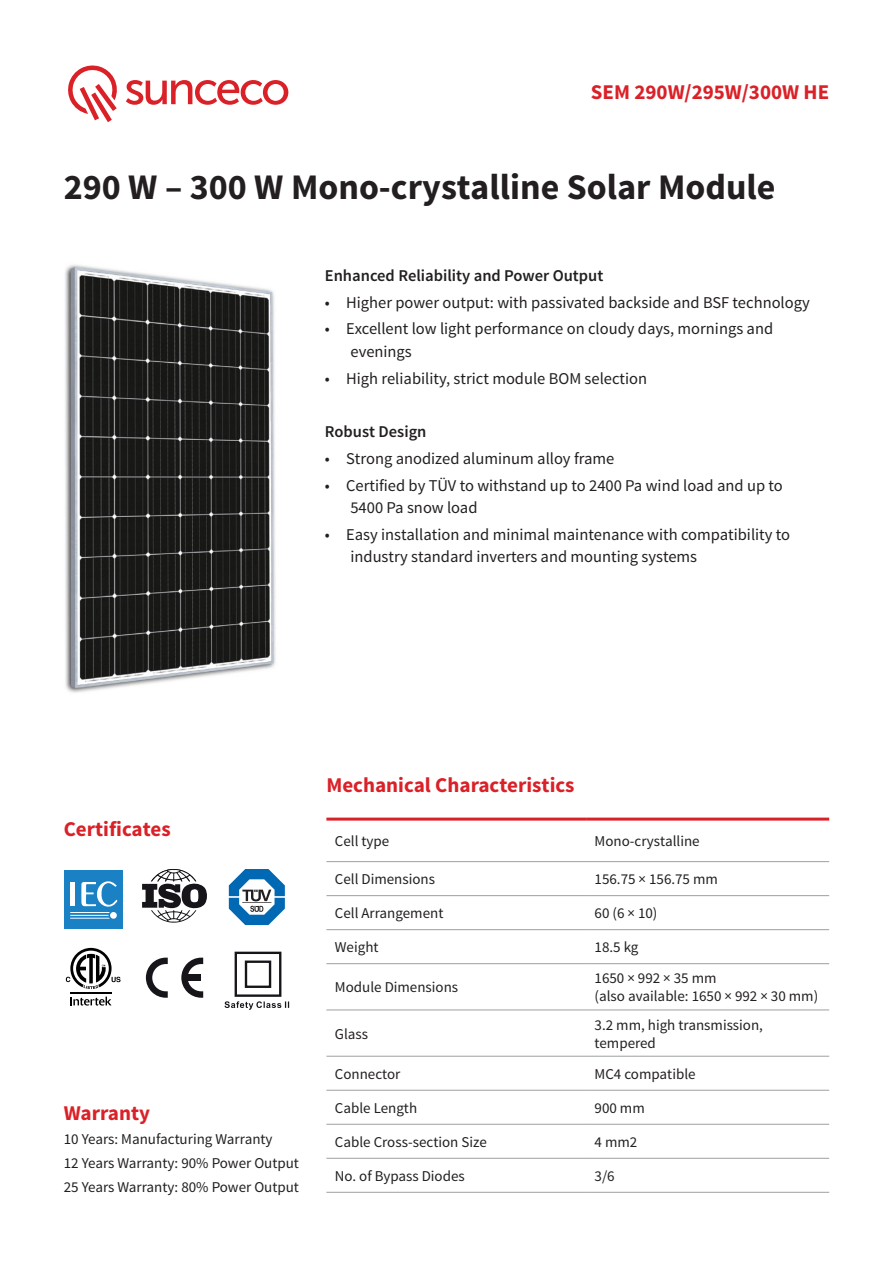
<style>
.page{position:relative;width:893px;height:1263px;background:#fff}
.page>*{position:absolute;margin:0;border:0;box-sizing:border-box;transform-origin:0 0}
.t1{font:700 36px "Source Sans Pro";color:#231f20}
.t2{font:700 21px "Source Sans Pro";color:#da2128}
.t3{font:16.5px/22.5px "Source Sans Pro";color:#231f20}
.t4{font:600 16.5px "Source Sans Pro";color:#231f20}
.tablica{font:15px/24px "Source Sans Pro";color:#231f20}
</style>
<div class="page">
<svg style="left:126px;top:80px;width:162px;height:25px"></svg>
<svg style="left:68px;top:65px;width:49px;height:57px"></svg>
<div style="left:64px;top:870px;width:59px;height:58px;background:#1981c4"></div>
<svg style="left:70px;top:881px;width:47px;height:38px"></svg>
<svg style="left:181px;top:958px;width:22px;height:40px"></svg>
<div style="left:183px;top:974px;width:18px;height:7px;background:#17141a"></div>
<svg style="left:146px;top:958px;width:22px;height:40px"></svg>
<svg style="left:225px;top:951px;width:64px;height:59px"></svg>
<svg style="left:142px;top:869px;width:65px;height:54px"></svg>
<svg style="left:229px;top:869px;width:56px;height:56px"></svg>
<svg style="left:70px;top:997px;width:41px;height:8px"></svg>
<hr style="left:70px;top:992px;width:42px;height:1px;background:#000001">
<svg style="left:66px;top:948px;width:55px;height:41px"></svg>
<hr style="left:326px;top:861px;width:260px;height:1px;background:#9d9fa2">
<hr style="left:586px;top:861px;width:243px;height:1px;background:#9d9fa2">
<hr style="left:326px;top:895px;width:260px;height:1px;background:#9d9fa2">
<hr style="left:586px;top:895px;width:243px;height:1px;background:#9d9fa2">
<hr style="left:326px;top:929px;width:260px;height:1px;background:#9d9fa2">
<hr style="left:586px;top:929px;width:243px;height:1px;background:#9d9fa2">
<hr style="left:326px;top:963px;width:260px;height:1px;background:#9d9fa2">
<hr style="left:586px;top:963px;width:243px;height:1px;background:#9d9fa2">
<hr style="left:326px;top:1009px;width:260px;height:1px;background:#9d9fa2">
<hr style="left:586px;top:1009px;width:243px;height:1px;background:#9d9fa2">
<hr style="left:326px;top:1056px;width:260px;height:1px;background:#9d9fa2">
<hr style="left:586px;top:1056px;width:243px;height:1px;background:#9d9fa2">
<hr style="left:326px;top:1090px;width:260px;height:1px;background:#9d9fa2">
<hr style="left:586px;top:1090px;width:243px;height:1px;background:#9d9fa2">
<hr style="left:326px;top:1124px;width:260px;height:1px;background:#9d9fa2">
<hr style="left:586px;top:1124px;width:243px;height:1px;background:#9d9fa2">
<hr style="left:326px;top:1158px;width:260px;height:1px;background:#9d9fa2">
<hr style="left:586px;top:1158px;width:243px;height:1px;background:#9d9fa2">
<hr style="left:326px;top:1192px;width:260px;height:1px;background:#9d9fa2">
<hr style="left:586px;top:1192px;width:243px;height:1px;background:#9d9fa2">
<hr style="left:326px;top:817px;width:260px;height:3px;background:#da2128">
<hr style="left:586px;top:817px;width:243px;height:3px;background:#da2128">
<img style="left:65px;top:265px;width:211px;height:428px">
<p class="t2" style="left:591px;top:79px;width:240px">SEM 290W/295W/300W HE</p>
<p class="t1" style="left:64px;top:164px;width:713px">290 W – 300 W Mono-crystalline Solar Module</p>
<p class="t4" style="left:325px;top:265px;width:280px">Enhanced Reliability and Power Output</p>
<p class="t3" style="left:325px;top:291px;width:486px">• Higher power output: with passivated backside and BSF technology</p>
<p class="t3" style="left:350px;top:318px;width:424px;text-indent:-26px">• Excellent low light performance on cloudy days, mornings and evenings</p>
<p class="t3" style="left:325px;top:367px;width:324px">• High reliability, strict module BOM selection</p>
<p class="t4" style="left:325px;top:421px;width:103px">Robust Design</p>
<p class="t3" style="left:325px;top:447px;width:291px">• Strong anodized aluminum alloy frame</p>
<p class="t3" style="left:350px;top:474px;width:434px;text-indent:-26px">• Certified by TÜV to withstand up to 2400 Pa wind load and up to<br>5400 Pa snow load</p>
<p class="t3" style="left:350px;top:523px;width:441px;text-indent:-26px">• Easy installation and minimal maintenance with compatibility to industry standard inverters and mounting systems</p>
<p class="t2" style="left:64px;top:816px;width:109px">Certificates</p>
<p class="t2" style="left:64px;top:1099px;width:88px">Warranty</p>
<p class="tablica" style="left:64px;top:1127px;width:237px">10 Years: Manufacturing Warranty<br>12 Years Warranty: 90% Power Output<br>25 Years Warranty: 80% Power Output</p>
<p class="t2" style="left:326px;top:772px;width:250px">Mechanical Characteristics</p>
<p class="tablica" style="left:335px;top:829px;width:56px">Cell type</p>
<p class="tablica" style="left:595px;top:829px;width:107px">Mono-crystalline</p>
<p class="tablica" style="left:335px;top:867px;width:102px">Cell Dimensions</p>
<p class="tablica" style="left:595px;top:867px;width:125px">156.75 × 156.75 mm</p>
<p class="tablica" style="left:335px;top:901px;width:110px">Cell Arrangement</p>
<p class="tablica" style="left:595px;top:901px;width:64px">60 (6 × 10)</p>
<p class="tablica" style="left:335px;top:935px;width:45px">Weight</p>
<p class="tablica" style="left:595px;top:935px;width:45px">18.5 kg</p>
<p class="tablica" style="left:335px;top:976px;width:125px">Module Dimensions</p>
<p class="tablica" style="left:595px;top:970px;width:225px;line-height:18px">1650 × 992 × 35 mm<br>(also available: 1650 × 992 × 30 mm)</p>
<p class="tablica" style="left:335px;top:1022px;width:35px">Glass</p>
<p class="tablica" style="left:595px;top:1016px;width:170px;line-height:18px">3.2 mm, high transmission, tempered</p>
<p class="tablica" style="left:335px;top:1062px;width:67px">Connector</p>
<p class="tablica" style="left:595px;top:1062px;width:103px">MC4 compatible</p>
<p class="tablica" style="left:335px;top:1096px;width:84px">Cable Length</p>
<p class="tablica" style="left:595px;top:1096px;width:52px">900 mm</p>
<p class="tablica" style="left:335px;top:1130px;width:153px">Cable Cross-section Size</p>
<p class="tablica" style="left:595px;top:1130px;width:44px">4 mm2</p>
<p class="tablica" style="left:335px;top:1164px;width:131px">No. of Bypass Diodes</p>
<p class="tablica" style="left:595px;top:1164px;width:22px">3/6</p>
</div>
